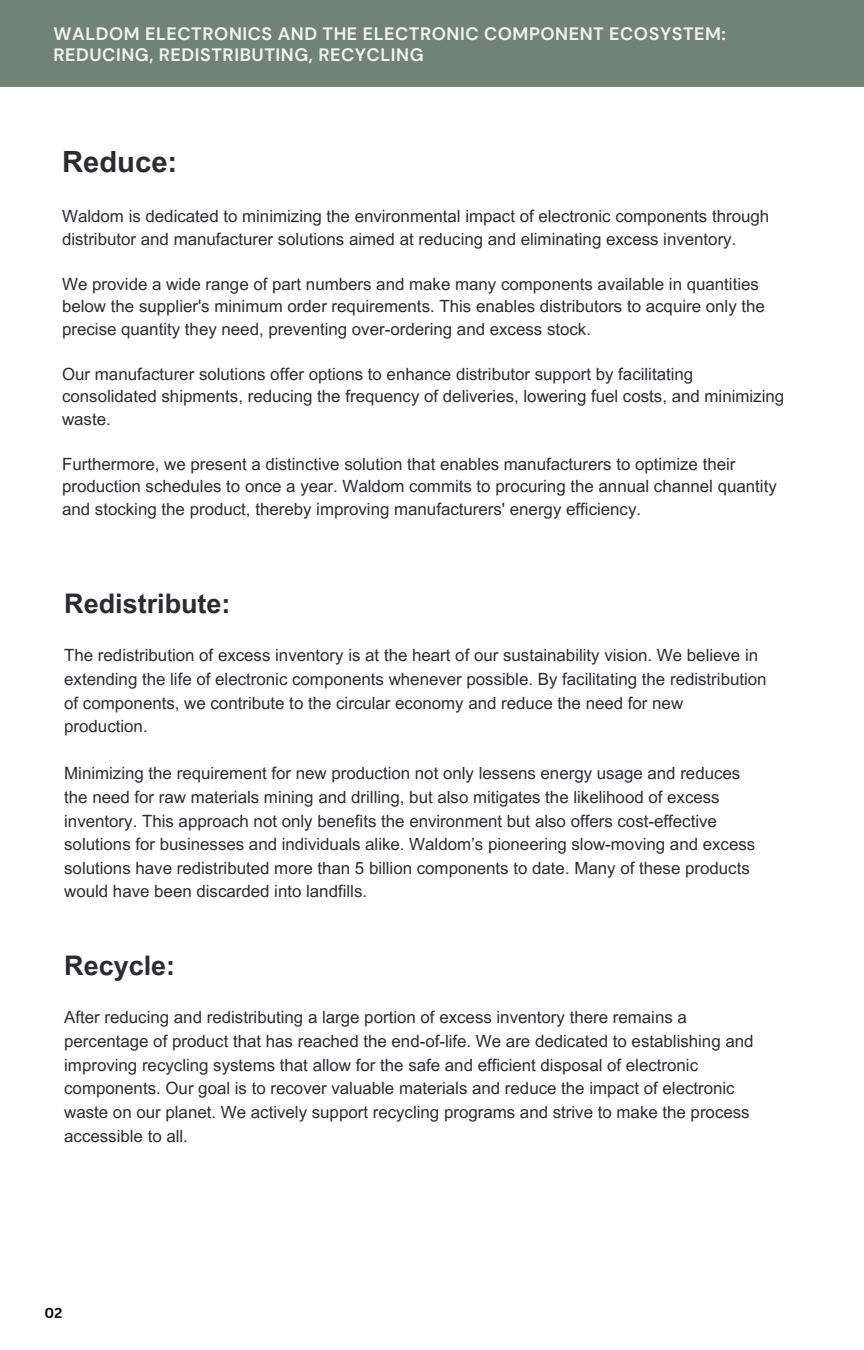
<style>
.page{position:relative;width:864px;height:1350px;background:#fff}
.page>*{position:absolute;margin:0;border:0;box-sizing:border-box;transform-origin:0 0}
.t1{font:700 29.25px "Arial MT Pro";color:#2b2c30}
.t2{font:700 27px "Arial MT Pro";color:#2b2c30}
.t3{font:700 18px/20.9px "DM Sans";letter-spacing:.03em;color:#f4f0eb}
.t4{font:16.88px/23.6px "Arial MT Pro";color:#2b2c30}
.t5{font:700 14.17px "Canva Sans";color:#000}
</style>
<div class="page">
<div style="left:0;top:0;width:864px;height:86px;background:#6f8377"></div>
<p class="t3" style="left:53px;top:23px;width:674px">WALDOM ELECTRONICS AND THE ELECTRONIC COMPONENT ECOSYSTEM:<br>REDUCING, REDISTRIBUTING, RECYCLING</p>
<h2 class="t1" style="left:62px;top:150px;width:117px">Reduce:</h2>
<h1 class="t4" style="left:62px;top:207px;width:709px;line-height:22.5px">Waldom is dedicated to minimizing the environmental impact of electronic components through distributor and manufacturer solutions aimed at reducing and eliminating excess inventory.</h1>
<p class="t4" style="left:62px;top:275px;width:704px;line-height:22.5px">We provide a wide range of part numbers and make many components available in quantities below the supplier's minimum order requirements. This enables distributors to acquire only the precise quantity they need, preventing over-ordering and excess stock.</p>
<p class="t4" style="left:62px;top:365px;width:724px;line-height:22.5px">Our manufacturer solutions offer options to enhance distributor support by facilitating consolidated shipments, reducing the frequency of deliveries, lowering fuel costs, and minimizing waste.</p>
<p class="t4" style="left:62px;top:455px;width:716px;line-height:22.5px">Furthermore, we present a distinctive solution that enables manufacturers to optimize their production schedules to once a year. Waldom commits to procuring the annual channel quantity and stocking the product, thereby improving manufacturers' energy efficiency.</p>
<p class="t2" style="left:64px;top:593px;width:168px">Redistribute:</p>
<p class="t4" style="left:64px;top:646px;width:704px">The redistribution of excess inventory is at the heart of our sustainability vision. We believe in extending the life of electronic components whenever possible. By facilitating the redistribution of components, we contribute to the circular economy and reduce the need for new production.</p>
<h1 class="t4" style="left:64px;top:764px;width:693px">Minimizing the requirement for new production not only lessens energy usage and reduces the need for raw materials mining and drilling, but also mitigates the likelihood of excess inventory. This approach not only benefits the environment but also offers cost-effective solutions for businesses and individuals alike. Waldom’s pioneering slow-moving and excess solutions have redistributed more than 5 billion components to date. Many of these products would have been discarded into landfills.</h1>
<p class="t2" style="left:64px;top:955px;width:112px">Recycle:</p>
<p class="t4" style="left:64px;top:1008px;width:691px">After reducing and redistributing a large portion of excess inventory there remains a percentage of product that has reached the end-of-life. We are dedicated to establishing and improving recycling systems that allow for the safe and efficient disposal of electronic components. Our goal is to recover valuable materials and reduce the impact of electronic waste on our planet. We actively support recycling programs and strive to make the process accessible to all.</p>
<h1 class="t5" style="left:45px;top:1303px;width:19px">02</h1>
</div>
